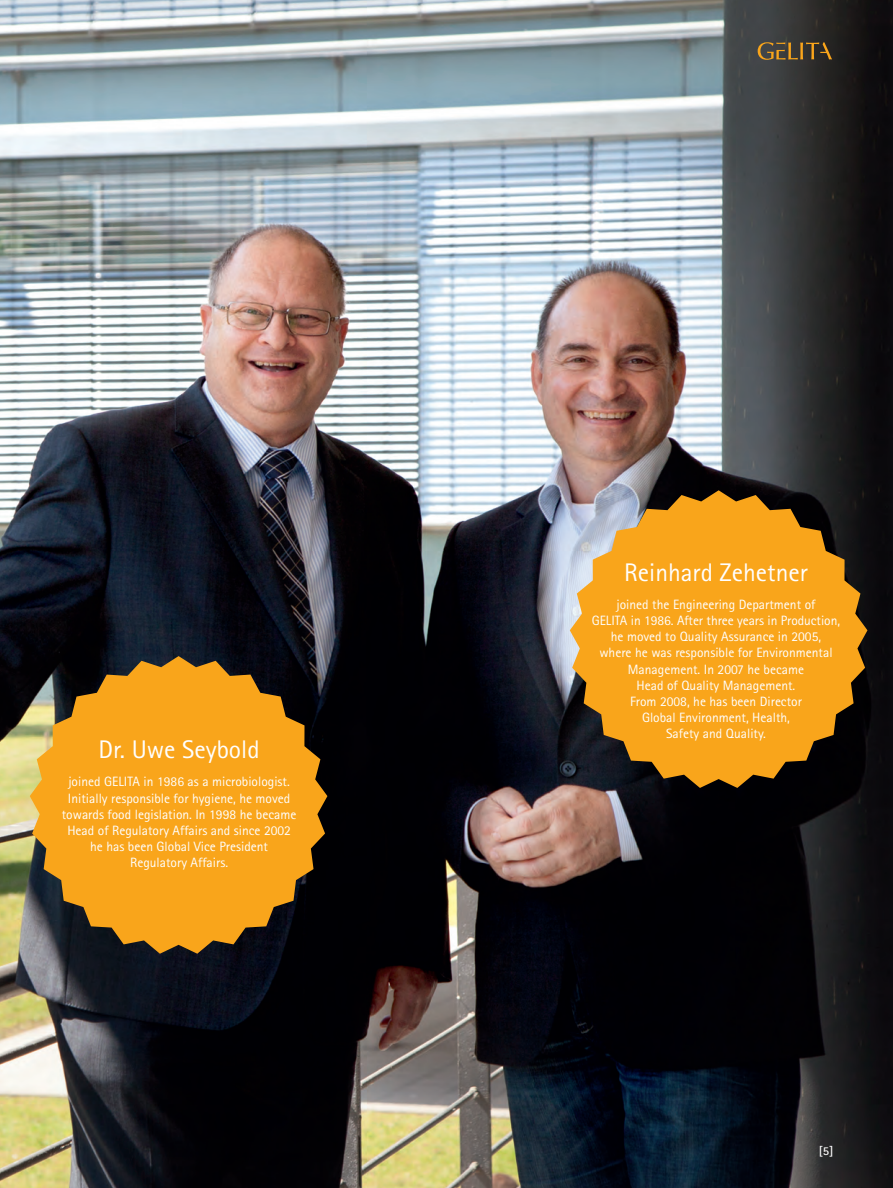
<style>
.page{position:relative;width:893px;height:1188px;background:#fff}
.page>*{position:absolute;margin:0;border:0;box-sizing:border-box;transform-origin:0 0}
.t1{font:25.5px "Rotis Sans Serif";color:#fff}
.t2{font:13.5px/16.2px "Rotis Sans Serif";color:#fff;text-align:center}
.t3{font:700 12px "Rotis Sans Serif";color:#fff}
</style>
<div class="page">
<img style="left:0;top:0;width:893px;height:1188px">
<svg style="left:758px;top:42px;width:74px;height:18px"></svg>
<svg style="left:570px;top:490px;width:297px;height:298px;background:#c78926"></svg>
<svg style="left:30px;top:656px;width:297px;height:298px;background:#c2851f"></svg>
<h1 class="t1" style="left:99px;top:734px;width:162px">Dr. Uwe Seybold</h1>
<p class="t2" style="left:62px;top:774px;width:236px">joined GELITA in 1986 as a microbiologist.<br>Initially responsible for hygiene, he moved towards food legislation. In 1998 he became Head of Regulatory Affairs and since 2002 he has been Global Vice President Regulatory Affairs.</p>
<h1 class="t1" style="left:624px;top:557px;width:185px">Reinhard Zehetner</h1>
<p class="t2" style="left:592px;top:596px;width:250px">joined the Engineering Department of<br>GELITA in 1986. After three years in Production, he moved to Quality Assurance in 2005,<br>where he was responsible for Environmental Management. In 2007 he became<br>Head of Quality Management.<br>From 2008, he has been Director<br>Global Environment, Health,<br>Safety and Quality.</p>
<p class="t3" style="left:819px;top:1143px;width:16px">[5]</p>
</div>
